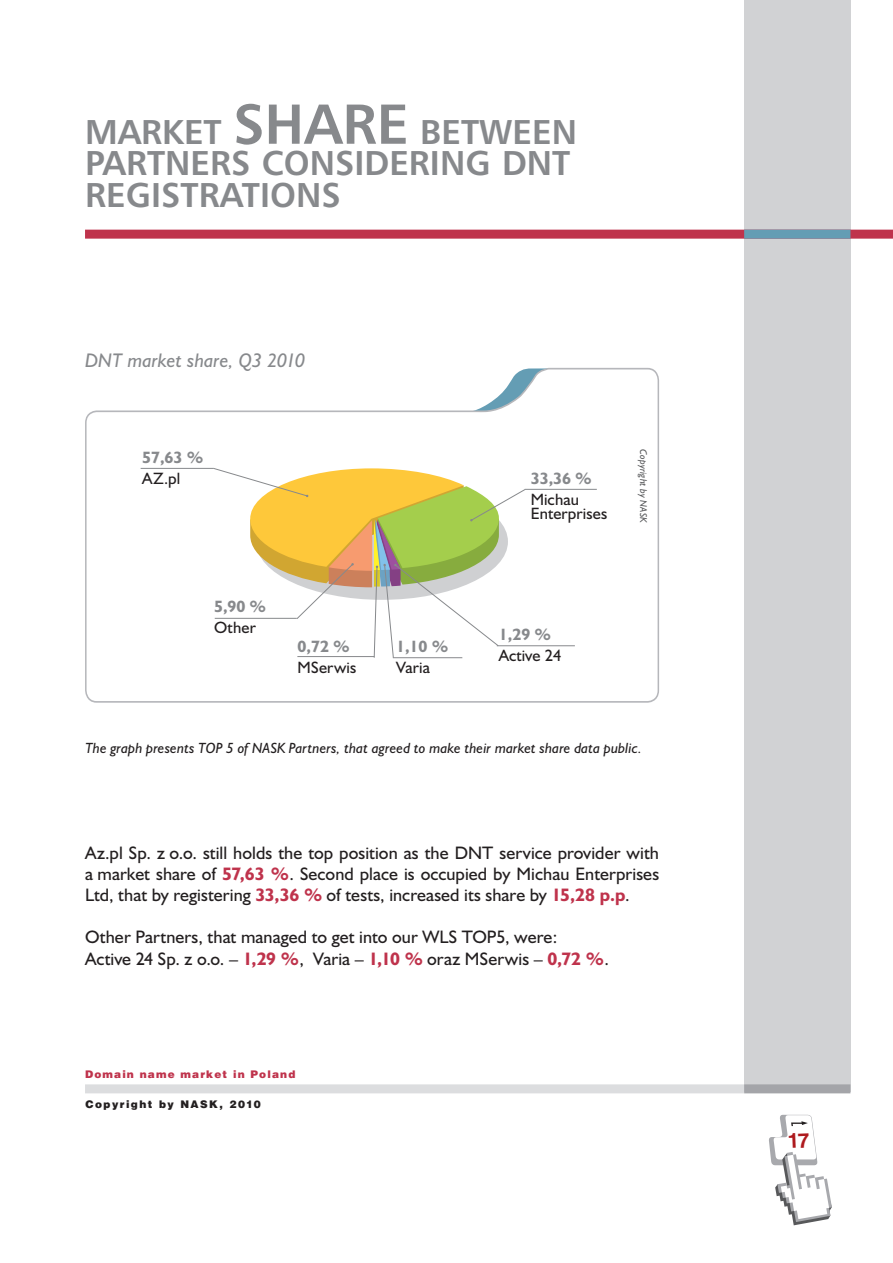
<style>
.page{position:relative;width:893px;height:1263px;background:#fff}
.page>*{position:absolute;margin:0;border:0;box-sizing:border-box;transform-origin:0 0}
.t1{font:700 33px/31.5px "Humnst 777 PL";color:#87898c}
.t2{font:italic 18px "Humanst 521 PL";color:#87898c}
.t3{font:16.5px/21.1px "Humanst 521 PL";letter-spacing:.005em;color:#231f20;text-align:justify}
.t4{font:15px/13.5px "Humanst 521 PL";letter-spacing:.01em;color:#231f20}
.t5{font:700 15px "Humanst 521 PL";color:#87898c}
.t6{font:italic 13.5px "Humanst 521 PL";letter-spacing:.005em;color:#231f20}
.t7{font:900 10.5px "Switzerland";letter-spacing:.11em;color:#bf334c}
.t8{font:900 10.5px "Switzerland";letter-spacing:.14em;color:#231f20}
.t9{font:italic 9px "Humanst 521 PL";letter-spacing:.015em;color:#57585a}
.s1{font-size:54px}
.s2{font-weight:700;color:#bf334c}
</style>
<div class="page">
<div style="left:744px;top:0;width:106px;height:1092px;background:#d1d2d4"></div>
<div style="left:85px;top:230px;width:808px;height:9px;background:#bf334c"></div>
<div style="left:744px;top:230px;width:106px;height:9px;background:#649db4"></div>
<div style="left:85px;top:1084px;width:659px;height:9px;background:#dcdddf"></div>
<div style="left:744px;top:1084px;width:106px;height:9px;background:#a4a5a9"></div>
<svg style="left:85px;top:367px;width:574px;height:336px"></svg>
<hr style="left:141px;top:468px;width:73px;height:1px;background:#87898c">
<hr style="left:525px;top:489px;width:72px;height:1px;background:#87898c">
<hr style="left:497px;top:645px;width:78px;height:1px;background:#87898c">
<svg style="left:213px;top:468px;width:313px;height:190px"></svg>
<svg style="left:769px;top:1115px;width:63px;height:110px"></svg>
<h1 class="t1" style="left:85px;top:115px;width:493px">MARKET <span class="s1">SHARE</span> B ETWEEN<br>PARTNERS CONSIDERING DNT<br>REGISTRATIONS</h1>
<p class="t2" style="left:85px;top:348px;width:221px">DNT market share, Q3 2010</p>
<p class="t5" style="left:142px;top:447px;width:62px">57,63 %</p>
<p class="t4" style="left:142px;top:471px;width:40px">AZ.pl</p>
<p class="t5" style="left:214px;top:596px;width:53px">5,90 %</p>
<p class="t4" style="left:214px;top:621px;width:43px">Other</p>
<p class="t5" style="left:298px;top:636px;width:53px">0,72 %</p>
<p class="t4" style="left:298px;top:660px;width:60px">MSerwis</p>
<p class="t5" style="left:396px;top:636px;width:53px">1,10 %</p>
<p class="t4" style="left:396px;top:660px;width:35px">Varia</p>
<p class="t5" style="left:531px;top:468px;width:62px">33,36 %</p>
<p class="t4" style="left:531px;top:492px;width:78px">Michau<br>Enterprises</p>
<p class="t9" style="left:649px;top:449px;width:75px;rotate:90deg">Copyright by NASK</p>
<p class="t5" style="left:499px;top:624px;width:53px">1,29 %</p>
<p class="t4" style="left:499px;top:648px;width:64px">Active 24</p>
<p class="t6" style="left:85px;top:739px;width:558px">The graph presents TOP 5 of NASK Partners, that agreed to make their market share data public.</p>
<p class="t3" style="left:85px;top:842px;width:576px">Az.pl Sp. z o.o. still holds the top position as the DNT service provider with a market share of <span class="s2">57,63 %</span>. Second place is occupied by Michau Enterprises Ltd, that by registering <span class="s2">33,36 %</span> of tests, increased its share by <span class="s2">15,28 p.p</span>.</p>
<p class="t3" style="left:85px;top:926px;width:526px">Other Partners, that managed to get into our WLS TOP5, were:<br>Active 24 Sp. z o.o. – <span class="s2">1,29 %</span>, Varia – <span class="s2">1,10 %</span> oraz MSerwis – <span class="s2">0,72 %</span>.</p>
<p class="t7" style="left:85px;top:1068px;width:212px">Domain name market in Poland</p>
<p class="t8" style="left:85px;top:1098px;width:177px">Copyright by NASK, 2010</p>
</div>
